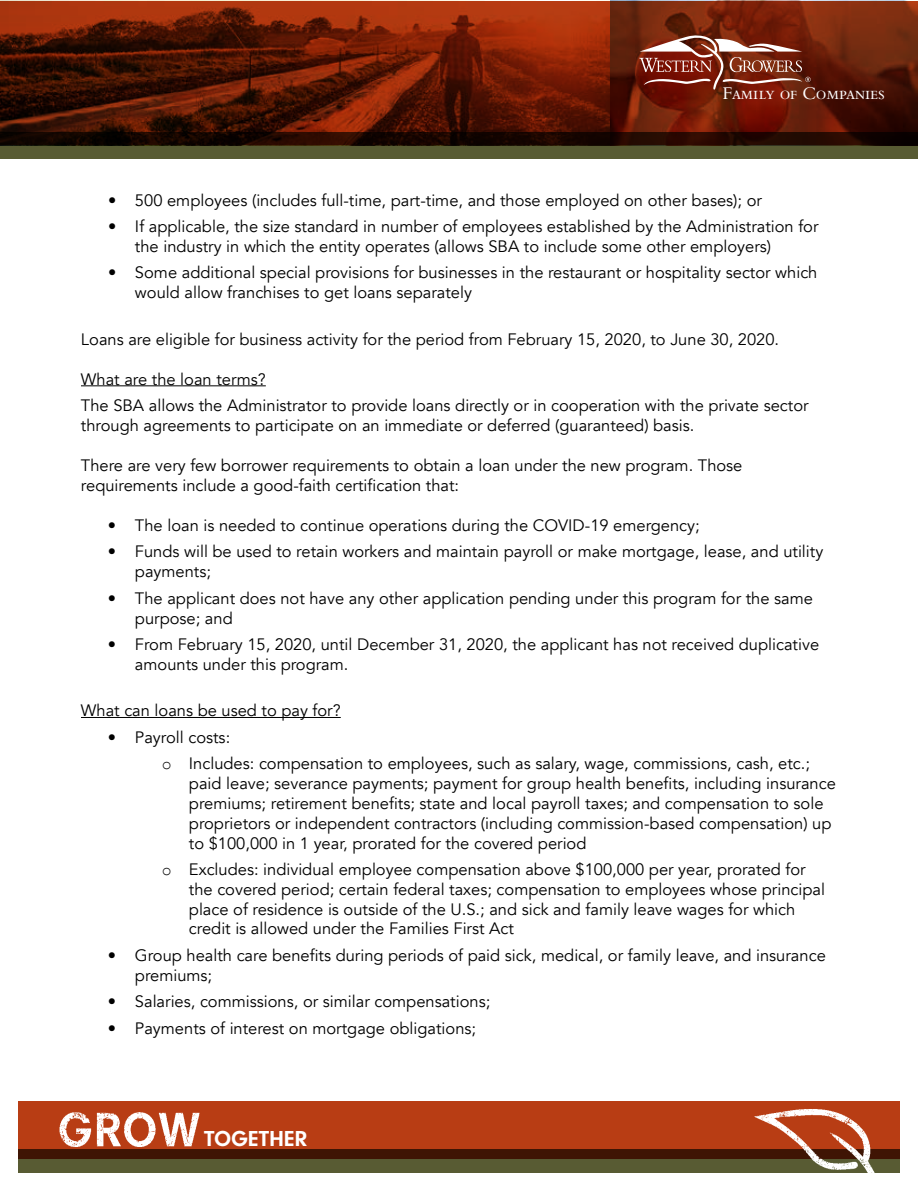
<style>
.page{position:relative;width:918px;height:1188px;background:#fff}
.page>*{position:absolute;margin:0;border:0;box-sizing:border-box;transform-origin:0 0}
.t1{font:700 22.5px "Neuzeit Gro";color:#fff}
.t2{font:18.75px "Bembo Std";letter-spacing:-.02em;color:#fff}
.t3{font:16.5px/19.8px "Avenir";color:#000}
.s1{font-weight:900}
.s2{font-family:"Courier New"}
</style>
<div class="page">
<svg style="left:0;top:1px;width:918px;height:131px;background:#691d07"></svg>
<svg style="left:0;top:132px;width:918px;height:26px;background:#372e18"></svg>
<svg style="left:639px;top:35px;width:172px;height:55px;background:#8f493a"></svg>
<div style="left:18px;top:1149px;width:882px;height:24px;background:#585b33"></div>
<svg style="left:18px;top:1102px;width:882px;height:57px;background:#9f3410"></svg>
<img style="left:57px;top:1109px;width:143px;height:40px">
<img style="left:745px;top:1101px;width:137px;height:72px">
<hr style="left:81px;top:385px;width:185px;height:1px;background:#000">
<hr style="left:81px;top:717px;width:260px;height:1px;background:#000">
<p class="t2" style="left:723px;top:83px;width:164px">Family of Companies</p>
<p class="t3" style="left:108px;top:190px;width:656px">• 500 employees (includes full-time, part-time, and those employed on other bases); or</p>
<p class="t3" style="left:135px;top:217px;width:685px;text-indent:-27px">• If applicable, the size standard in number of employees established by the Administration for the industry in which the entity operates (allows SBA to include some other employers)</p>
<p class="t3" style="left:135px;top:263px;width:684px;text-indent:-27px">• Some additional special provisions for businesses in the restaurant or hospitality sector which would allow franchises to get loans separately</p>
<p class="t3" style="left:81px;top:329px;width:700px">Loans are eligible for business activity for the period from February 15, 2020, to June 30, 2020.</p>
<p class="t3" style="left:81px;top:366px;width:729px;line-height:26.5px">What are the loan terms?<br>The SBA allows the Administrator to provide loans directly or in cooperation with the private sector</p>
<p class="t3" style="left:81px;top:416px;width:615px">through agreements to participate on an immediate or deferred (guaranteed) basis.</p>
<p class="t3" style="left:81px;top:456px;width:663px">There are very few borrower requirements to obtain a loan under the new program. Those requirements include a good-faith certification that:</p>
<p class="t3" style="left:108px;top:516px;width:593px">• The loan is needed to continue operations during the COVID-19 emergency;</p>
<p class="t3" style="left:135px;top:542px;width:690px;text-indent:-27px">• Funds will be used to retain workers and maintain payroll or make mortgage, lease, and utility payments;</p>
<p class="t3" style="left:135px;top:588px;width:680px;text-indent:-27px">• The applicant does not have any other application pending under this program for the same purpose; and</p>
<p class="t3" style="left:135px;top:635px;width:686px;text-indent:-27px">• From February 15, 2020, until December 31, 2020, the applicant has not received duplicative amounts under this program.</p>
<p class="t3" style="left:81px;top:701px;width:261px">What can loans be used to pay for?</p>
<p class="t3" style="left:162px;top:724px;width:650px;line-height:26.5px;text-indent:-54px"><span class="s1">•</span> Payroll costs:<br><span class="s2">o</span> Includes: compensation to employees, such as salary, wage, commissions, cash, etc.;</p>
<p class="t3" style="left:189px;top:774px;width:648px">paid leave; severance payments; payment for group health benefits, including insurance premiums; retirement benefits; state and local payroll taxes; and compensation to sole proprietors or independent contractors (including commission-based compensation) up to $100,000 in 1 year, prorated for the covered period</p>
<p class="t3" style="left:189px;top:860px;width:638px;text-indent:-27px"><span class="s2">o</span> Excludes: individual employee compensation above $100,000 per year, prorated for the covered period; certain federal taxes; compensation to employees whose principal place of residence is outside of the U.S.; and sick and family leave wages for which credit is allowed under the Families First Act</p>
<p class="t3" style="left:135px;top:946px;width:692px;text-indent:-27px"><span class="s1">•</span> Group health care benefits during periods of paid sick, medical, or family leave, and insurance premiums;</p>
<p class="t3" style="left:108px;top:992px;width:384px">• Salaries, commissions, or similar compensations;</p>
<p class="t3" style="left:108px;top:1019px;width:370px">• Payments of interest on mortgage obligations;</p>
<h1 class="t1" style="left:204px;top:1126px;width:105px">TOGETHER</h1>
</div>
